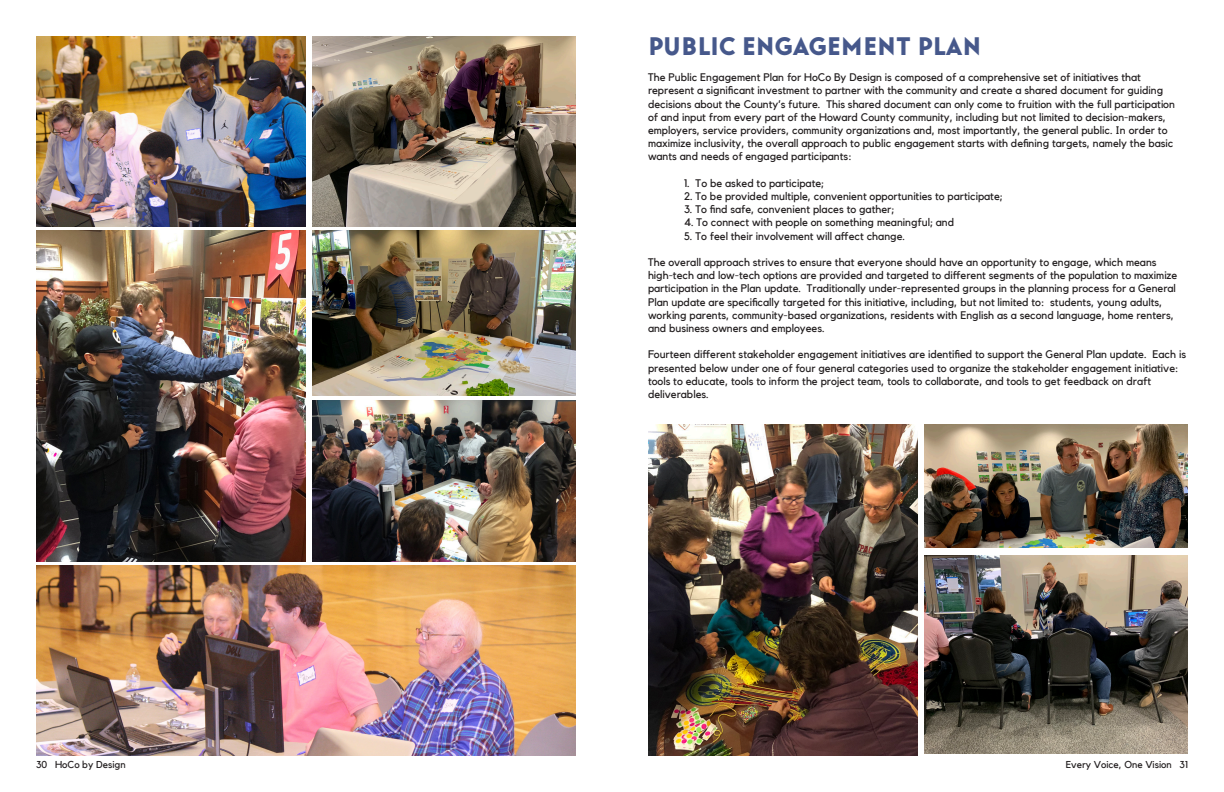
<style>
.page{position:relative;width:1224px;height:792px;background:#fff}
.page>*{position:absolute;margin:0;border:0;box-sizing:border-box;transform-origin:0 0}
.Headers{font:25px "Baro";color:#46588b}
.t1{font:11px/13.2px "Kollektif";color:#231f20}
.t2{font:10px "Kollektif";color:#231f20}
</style>
<div class="page">
<img style="left:36px;top:36px;width:270px;height:190px">
<img style="left:312px;top:36px;width:264px;height:190px">
<img style="left:36px;top:230px;width:270px;height:332px">
<img style="left:36px;top:566px;width:540px;height:190px">
<img style="left:312px;top:230px;width:264px;height:166px">
<img style="left:312px;top:400px;width:264px;height:162px">
<img style="left:648px;top:425px;width:270px;height:331px">
<img style="left:924px;top:425px;width:264px;height:122px">
<img style="left:924px;top:556px;width:264px;height:197px">
<p class="Headers" style="left:648px;top:31px;width:335px">PUBLIC ENGAGEMENT PLAN</p>
<p class="t1" style="left:648px;top:71px;width:528px">The Public Engagement Plan for HoCo By Design is composed of a comprehensive set of initiatives that represent a significant investment to partner with the community and create a shared document for guiding decisions about the County’s future. This shared document can only come to fruition with the full participation of and input from every part of the Howard County community, including but not limited to decision-makers, employers, service providers, community organizations and, most importantly, the general public. In order to maximize inclusivity, the overall approach to public engagement starts with defining targets, namely the basic wants and needs of engaged participants:</p>
<p class="t1" style="left:684px;top:176px;width:142px">1. To be asked to participate;</p>
<p class="t1" style="left:684px;top:190px;width:320px">2. To be provided multiple, convenient opportunities to participate;</p>
<p class="t1" style="left:684px;top:203px;width:212px">3. To find safe, convenient places to gather;</p>
<p class="t1" style="left:684px;top:216px;width:272px">4. To connect with people on something meaningful; and</p>
<p class="t1" style="left:684px;top:229px;width:223px">5. To feel their involvement will affect change.</p>
<p class="t1" style="left:648px;top:256px;width:531px">The overall approach strives to ensure that everyone should have an opportunity to engage, which means high-tech and low-tech options are provided and targeted to different segments of the population to maximize participation in the Plan update. Traditionally under-represented groups in the planning process for a General Plan update are specifically targeted for this initiative, including, but not limited to: students, young adults, working parents, community-based organizations, residents with English as a second language, home renters, and business owners and employees.</p>
<p class="t1" style="left:648px;top:348px;width:540px">Fourteen different stakeholder engagement initiatives are identified to support the General Plan update. Each is presented below under one of four general categories used to organize the stakeholder engagement initiative: tools to educate, tools to inform the project team, tools to collaborate, and tools to get feedback on draft deliverables.</p>
<p class="t2" style="left:36px;top:759px;width:91px">30 HoCo by Design</p>
<p class="t2" style="left:1066px;top:759px;width:124px">Every Voice, One Vision 31</p>
</div>
